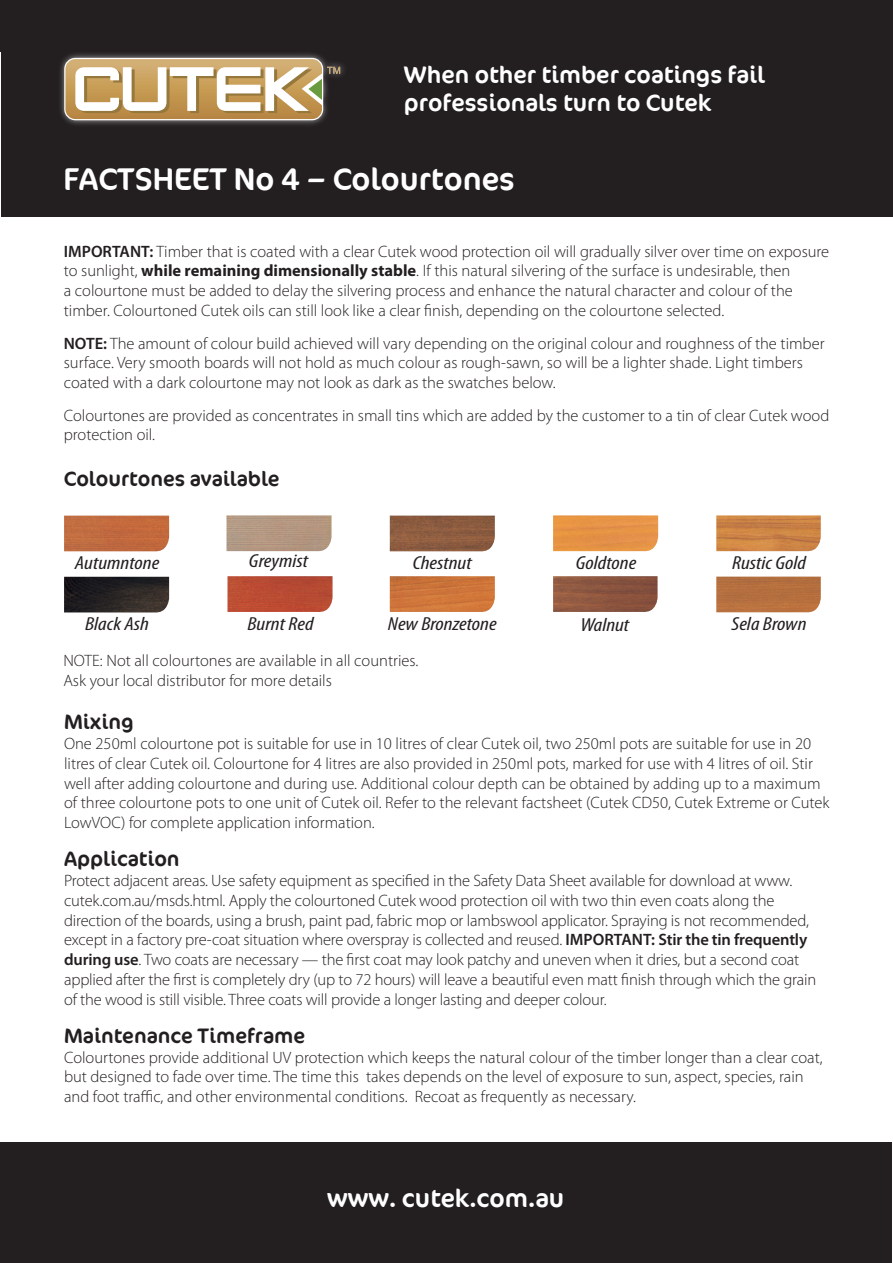
<style>
.page{position:relative;width:893px;height:1263px;background:#fff}
.page>*{position:absolute;margin:0;border:0;box-sizing:border-box;transform-origin:0 0}
.t1{font:31.5px "Cocon";color:#fff}
.t2{font:25.5px "Cocon";color:#fff}
.t3{font:24px/28.8px "Cocon";color:#fff}
.Paragraph{font:21px "Cocon";color:#231f20}
.head_2{font:21px "Cocon";color:#231f20}
.body{font:italic condensed 18.9px "Myriad Pro";color:#231f20;scale:1.19 1}
.Paragraph-2{font:300 16.5px/19.8px "Myriad Pro";color:#231f20}
.s1{font-weight:600}
.s2{font-weight:700}
</style>
<div class="page">
<div style="left:0;top:1143px;width:891px;height:120px;background:#231f20"></div>
<div style="left:1px;top:1px;width:891px;height:216px;background:#231f20"></div>
<img style="left:60px;top:53px;width:284px;height:72px">
<div style="left:64px;top:58px;width:259px;height:62px;border:2px solid #fff;border-radius:10px"></div>
<svg style="left:65px;top:59px;width:275px;height:60px;background:#c9b088"></svg>
<img style="left:64px;top:516px;width:105px;height:36px">
<img style="left:64px;top:577px;width:105px;height:36px">
<img style="left:227px;top:576px;width:106px;height:36px">
<img style="left:390px;top:516px;width:105px;height:36px">
<img style="left:553px;top:515px;width:105px;height:37px">
<img style="left:226px;top:515px;width:106px;height:37px">
<img style="left:390px;top:576px;width:105px;height:36px">
<img style="left:716px;top:515px;width:105px;height:37px">
<img style="left:716px;top:577px;width:105px;height:36px">
<img style="left:553px;top:576px;width:105px;height:36px">
<p class="t3" style="left:404px;top:61px;width:362px">When other timber coatings fail professionals turn to Cutek</p>
<p class="t1" style="left:63px;top:160px;width:453px">FACTSHEET No 4 – Colourtones</p>
<p class="Paragraph-2" style="left:64px;top:241px;width:767px"><span class="s1">IMPORTANT:</span> Timber that is coated with a clear Cutek wood protection oil will gradually silver over time on exposure to sunlight, <span class="s2">while remaining dimensionally stable</span>. If this natural silvering of the surface is undesirable, then<br>a colourtone must be added to delay the silvering process and enhance the natural character and colour of the timber. Colourtoned Cutek oils can still look like a clear finish, depending on the colourtone selected.</p>
<p class="Paragraph-2" style="left:64px;top:333px;width:762px"><span class="s1">NOTE:</span> The amount of colour build achieved will vary depending on the original colour and roughness of the timber surface. Very smooth boards will not hold as much colour as rough-sawn, so will be a lighter shade. Light timbers coated with a dark colourtone may not look as dark as the swatches below.</p>
<p class="Paragraph-2" style="left:64px;top:405px;width:767px">Colourtones are provided as concentrates in small tins which are added by the customer to a tin of clear Cutek wood protection oil.</p>
<p class="head_2" style="left:64px;top:467px;width:217px">Colourtones available</p>
<p class="body" style="left:75px;top:551px;width:73px">Autumntone</p>
<p class="body" style="left:249px;top:549px;width:51px">Greymist</p>
<p class="body" style="left:413px;top:551px;width:51px">Chestnut</p>
<p class="body" style="left:576px;top:551px;width:52px">Goldtone</p>
<p class="body" style="left:732px;top:551px;width:64px">Rustic Gold</p>
<p class="body" style="left:85px;top:613px;width:55px">Black Ash</p>
<p class="body" style="left:247px;top:612px;width:57px">Burnt Red</p>
<p class="body" style="left:388px;top:612px;width:93px">New Bronzetone</p>
<p class="Paragraph-2" style="left:63px;top:651px;width:356px">NOTE: Not all colourtones are available in all countries.<br>Ask your local distributor for more details</p>
<p class="body" style="left:580px;top:613px;width:43px">Walnut</p>
<p class="body" style="left:731px;top:612px;width:64px">Sela Brown</p>
<p class="Paragraph" style="left:64px;top:710px;width:71px">Mixing</p>
<p class="Paragraph-2" style="left:64px;top:733px;width:767px">One 250ml colourtone pot is suitable for use in 10 litres of clear Cutek oil, two 250ml pots are suitable for use in 20 litres of clear Cutek oil. Colourtone for 4 litres are also provided in 250ml pots, marked for use with 4 litres of oil. Stir well after adding colourtone and during use. Additional colour depth can be obtained by adding up to a maximum of three colourtone pots to one unit of Cutek oil. Refer to the relevant factsheet (Cutek CD50, Cutek Extreme or Cutek LowVOC) for complete application information.</p>
<p class="Paragraph" style="left:64px;top:847px;width:117px">Application</p>
<p class="Paragraph-2" style="left:64px;top:870px;width:754px">Protect adjacent areas. Use safety equipment as specified in the Safety Data Sheet available for download at www. cutek.com.au/msds.html. Apply the colourtoned Cutek wood protection oil with two thin even coats along the direction of the boards, using a brush, paint pad, fabric mop or lambswool applicator. Spraying is not recommended, except in a factory pre-coat situation where overspray is collected and reused. <span class="s1">IMPORTANT: Stir the tin frequently during use</span>. Two coats are necessary — the first coat may look patchy and uneven when it dries, but a second coat applied after the first is completely dry (up to 72 hours) will leave a beautiful even matt finish through which the grain of the wood is still visible. Three coats will provide a longer lasting and deeper colour.</p>
<p class="Paragraph" style="left:64px;top:1023px;width:242px">Maintenance Timeframe</p>
<p class="Paragraph-2" style="left:64px;top:1047px;width:760px">Colourtones provide additional UV protection which keeps the natural colour of the timber longer than a clear coat, but designed to fade over time. The time this takes depends on the level of exposure to sun, aspect, species, rain and foot traffic, and other environmental conditions. Recoat as frequently as necessary.</p>
<h2 class="t2" style="left:327px;top:1183px;width:239px">www. cutek.com.au</h2>
</div>
